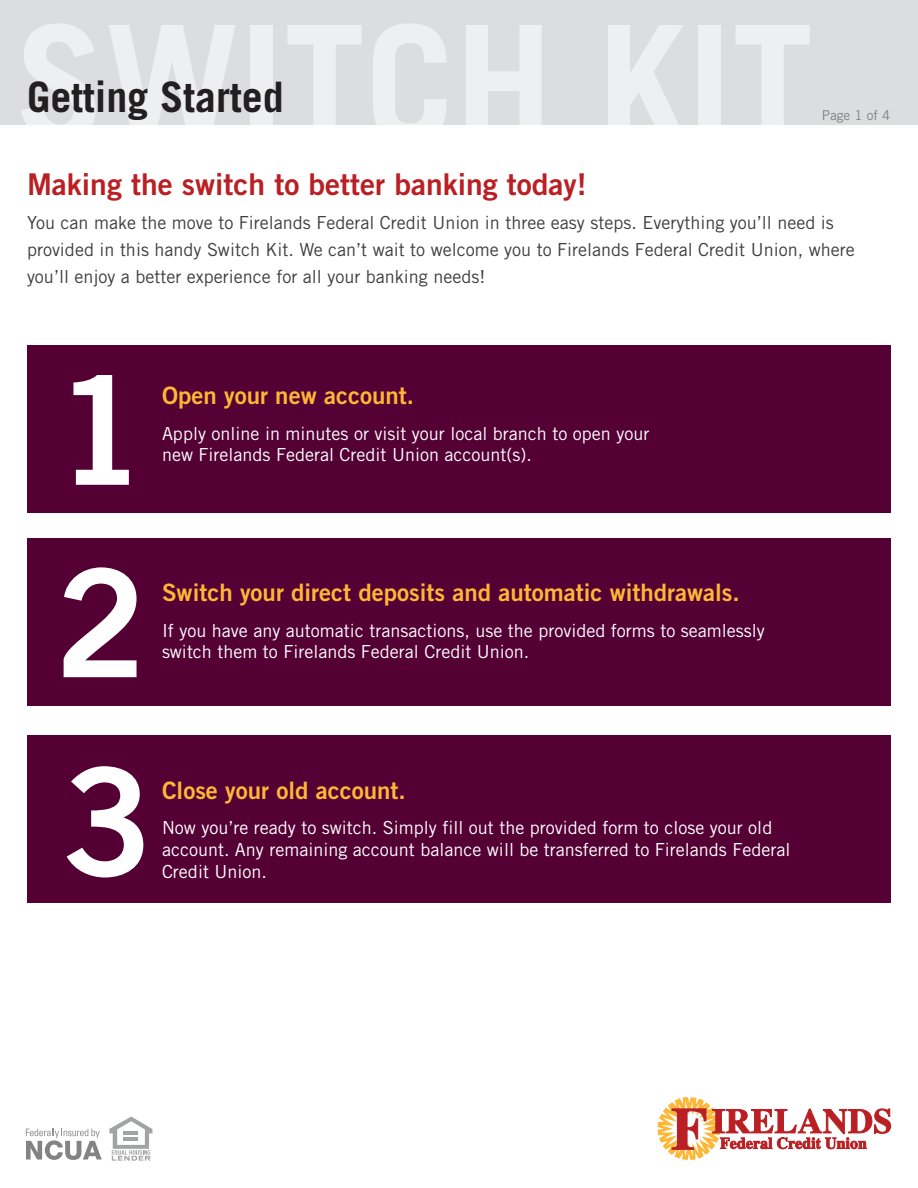
<style>
.page{position:relative;width:918px;height:1188px;background:#fff}
.page>*{position:absolute;margin:0;border:0;box-sizing:border-box;transform-origin:0 0}
.t1{font:150px "Trade Gothic Bold Two";color:#fff}
.t2{font:700 42px "Trade Gothic";color:#231f20}
.t3{font:30px "Trade Gothic Bold Two";color:#ba1f24}
.t4{font:24px "Trade Gothic Bold Two";color:#fdb735}
.t5{font:18px/21.6px "Trade Gothic";color:#fff}
.t6{font:18px/27px "Trade Gothic";color:#3e3e3f}
.t7{font:13.5px "Trade Gothic";color:#808285}
</style>
<div class="page">
<div style="left:0;top:0;width:918px;height:164px;background:#dcdddf"></div>
<div style="left:0;top:126px;width:918px;height:42px;background:#fff"></div>
<svg style="left:109px;top:1117px;width:43px;height:44px"></svg>
<svg style="left:658px;top:1097px;width:233px;height:63px"></svg>
<div style="left:27px;top:538px;width:864px;height:168px;background:#540035"></div>
<div style="left:27px;top:345px;width:864px;height:168px;background:#540035"></div>
<div style="left:27px;top:735px;width:864px;height:168px;background:#540035"></div>
<svg style="left:26px;top:1129px;width:76px;height:31px"></svg>
<p class="t2" style="left:27px;top:72px;width:258px">Getting Started</p>
<p class="t7" style="left:822px;top:107px;width:70px">Page 1 of 4</p>
<p class="t3" style="left:27px;top:166px;width:561px">Making the switch to better banking today!</p>
<p class="t6" style="left:27px;top:209px;width:829px">You can make the move to Firelands Federal Credit Union in three easy steps. Everything you’ll need is provided in this handy Switch Kit. We can’t wait to welcome you to Firelands Federal Credit Union, where you’ll enjoy a better experience for all your banking needs!</p>
<p class="t1" style="left:54px;top:338px;width:93px">1</p>
<p class="t4" style="left:162px;top:381px;width:253px">Open your new account.</p>
<p class="t5" style="left:162px;top:422px;width:489px">Apply online in minutes or visit your local branch to open your new Firelands Federal Credit Union account(s).</p>
<p class="t1" style="left:55px;top:531px;width:93px">2</p>
<p class="t4" style="left:162px;top:578px;width:579px">Switch your direct deposits and automatic withdrawals.</p>
<p class="t5" style="left:162px;top:619px;width:604px">If you have any automatic transactions, use the provided forms to seamlessly switch them to Firelands Federal Credit Union.</p>
<p class="t1" style="left:62px;top:729px;width:93px">3</p>
<p class="t4" style="left:162px;top:776px;width:245px">Close your old account.</p>
<p class="t5" style="left:162px;top:817px;width:630px">Now you’re ready to switch. Simply fill out the provided form to close your old account. Any remaining account balance will be transferred to Firelands Federal<br>Credit Union.</p>
</div>
